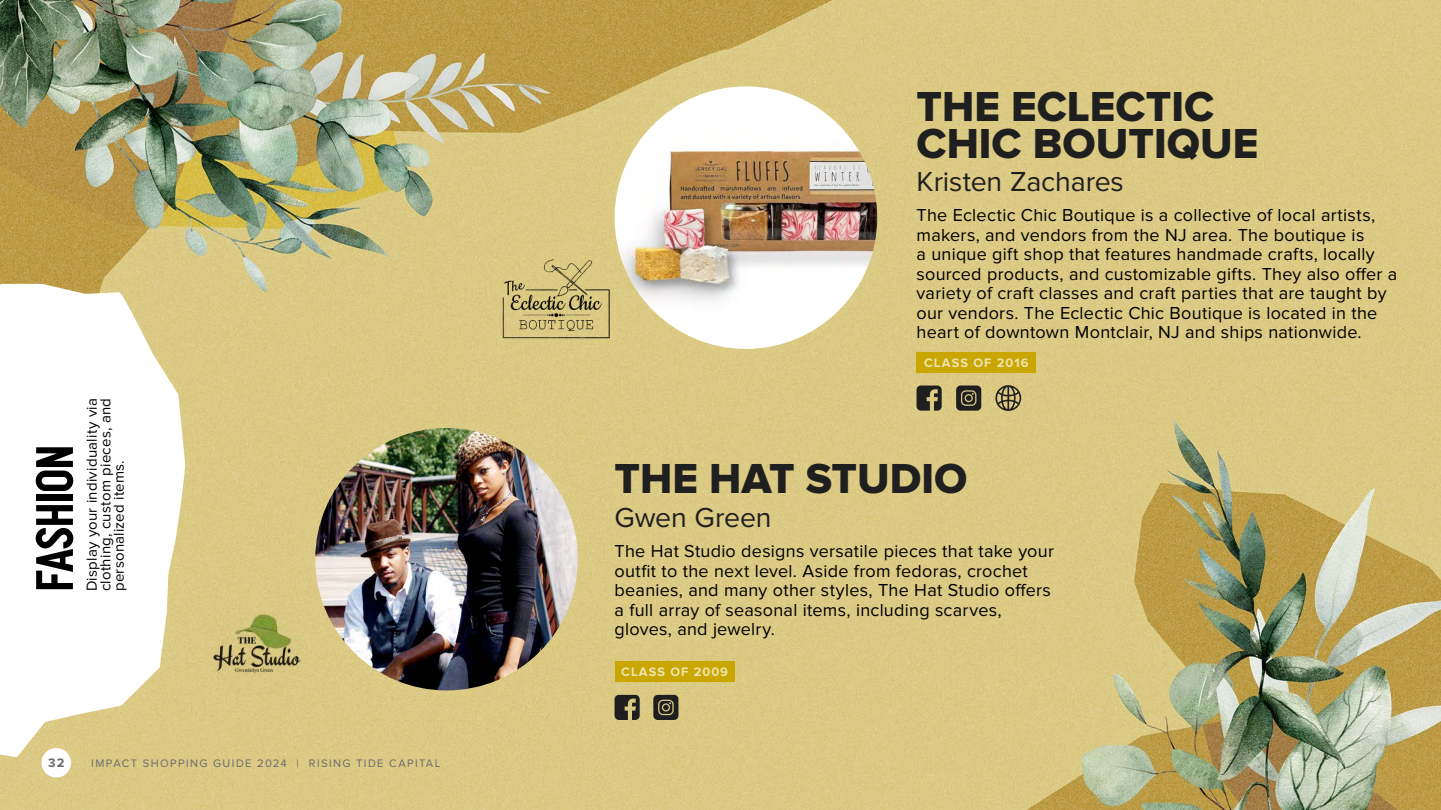
<style>
.page{position:relative;width:1441px;height:810px;background:#fff}
.page>*{position:absolute;margin:0;border:0;box-sizing:border-box;transform-origin:0 0}
.t1{font:700 51.75px "Graph";color:#000}
.t2{font:43.5px/36.8px "Proxima Nova Extrabld";color:#1f1f20}
.t3{font:28.5px "Proxima Nova";letter-spacing:-.005em;color:#1f1f20}
.t4{font:18px/19.5px "Proxima Nova";letter-spacing:.015em;color:#000}
.t5{font:15px/13.5px "Proxima Nova";letter-spacing:.015em;color:#000;text-align:justify}
.t6{font:700 12.75px "Proxima Nova";letter-spacing:.08em;color:#eee3b0}
.t7{font:700 12.75px "Proxima Nova";color:#6b6c6f}
.t8{font:11.25px "Proxima Nova";letter-spacing:.125em;color:#6b6c6f}
</style>
<div class="page">
<img style="left:0;top:0;width:1440px;height:810px">
<div style="left:42px;top:748px;width:29px;height:30px;background:#fff;border-radius:50%"></div>
<svg style="left:0;top:284px;width:185px;height:473px"></svg>
<img style="left:614px;top:86px;width:263px;height:263px;border-radius:131px">
<svg style="left:916px;top:386px;width:25px;height:25px"></svg>
<svg style="left:956px;top:386px;width:25px;height:25px"></svg>
<svg style="left:995px;top:384px;width:26px;height:28px"></svg>
<img style="left:497px;top:244px;width:118px;height:119px">
<div style="left:916px;top:352px;width:120px;height:20px;background:#c9a600"></div>
<img style="left:315px;top:428px;width:263px;height:262px;border-radius:131px">
<svg style="left:614px;top:695px;width:25px;height:25px"></svg>
<svg style="left:653px;top:695px;width:25px;height:25px"></svg>
<div style="left:615px;top:661px;width:119px;height:20px;background:#c9a600"></div>
<img style="left:208px;top:602px;width:94px;height:95px;border-radius:47px">
<h1 class="t1" style="left:25px;top:591px;width:148px;rotate:-90deg">fashion</h1>
<p class="t5" style="left:85px;top:591px;width:195px;rotate:-90deg">Display your individuality via clothing, custom pieces, and personalized items.</p>
<p class="t7" style="left:48px;top:756px;width:18px">32</p>
<p class="t8" style="left:91px;top:757px;width:351px">IMPACT SHOPPING GUIDE 2024 | RISING TIDE CAPITAL</p>
<h2 class="t2" style="left:916px;top:89px;width:343px">THE ECLECTIC<br>CHIC BOUTIQUE</h2>
<h3 class="t3" style="left:916px;top:165px;width:209px">Kristen Zachares</h3>
<p class="t4" style="left:916px;top:206px;width:482px">The Eclectic Chic Boutique is a collective of local artists, makers, and vendors from the NJ area. The boutique is<br>a unique gift shop that features handmade crafts, locally sourced products, and customizable gifts. They also offer a variety of craft classes and craft parties that are taught by our vendors. The Eclectic Chic Boutique is located in the heart of downtown Montclair, NJ and ships nationwide.</p>
<p class="t6" style="left:924px;top:356px;width:106px">CLASS OF 2016</p>
<h2 class="t2" style="left:614px;top:461px;width:354px">THE HAT STUDIO</h2>
<h3 class="t3" style="left:614px;top:501px;width:159px">Gwen Green</h3>
<p class="t4" style="left:614px;top:542px;width:441px">The Hat Studio designs versatile pieces that take your outfit to the next level. Aside from fedoras, crochet beanies, and many other styles, The Hat Studio offers a full array of seasonal items, including scarves, gloves, and jewelry.</p>
<p class="t6" style="left:621px;top:664px;width:108px">CLASS OF 2009</p>
</div>
